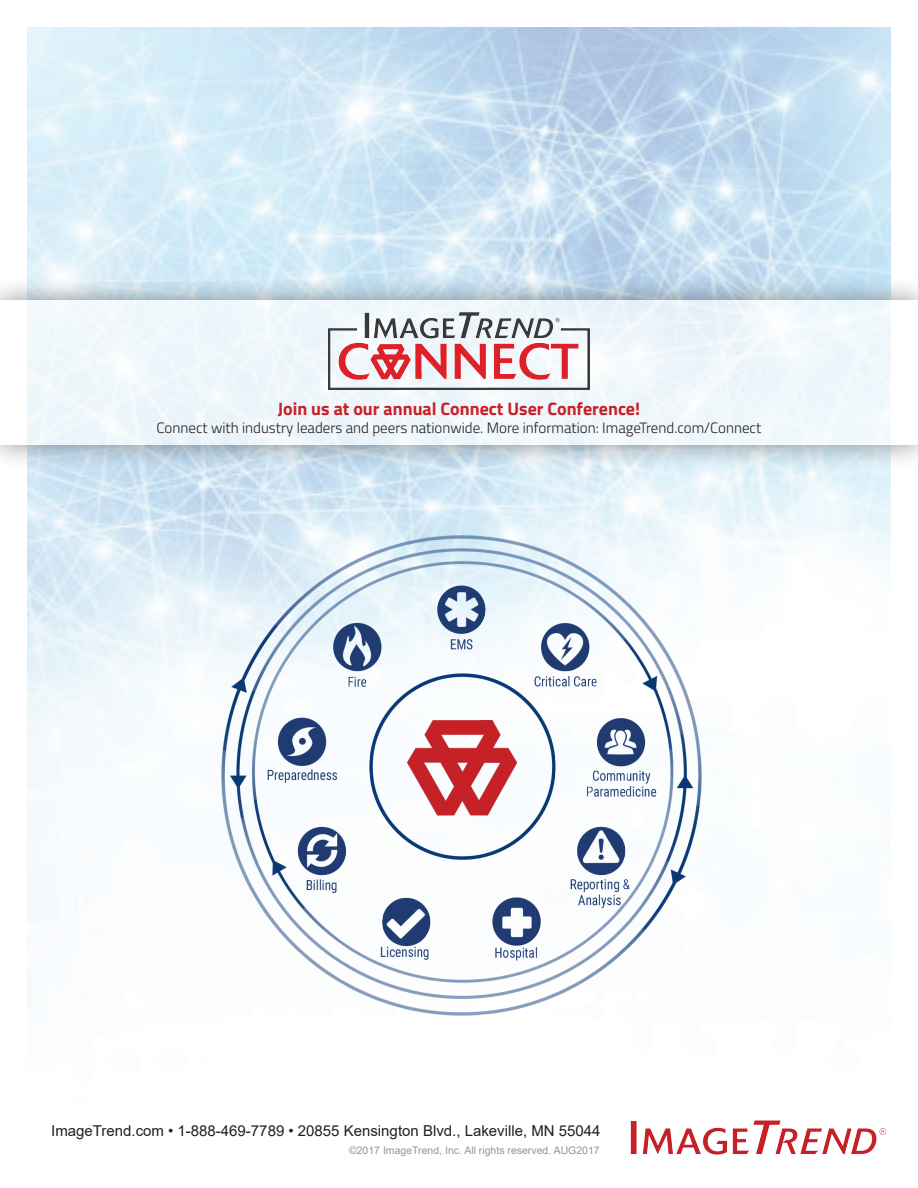
<style>
.page{position:relative;width:918px;height:1188px;background:#fff}
.page>*{position:absolute;margin:0;border:0;box-sizing:border-box;transform-origin:0 0}
.t1{font:700 18px "Titillium Web";color:#c92026}
.t2{font:300 15px "Titillium Web";color:#231f20}
.t3{font:15px "Arial";color:#231f20}
.t4{font:10.5px "Arial";color:#939598}
</style>
<div class="page">
<img style="left:630px;top:1120px;width:257px;height:35px">
<div style="left:0;top:275px;width:918px;height:195px;background:#231f20;opacity:.75"></div>
<svg style="left:0;top:300px;width:918px;height:145px;fill:#eff7fb"></svg>
<img style="left:329px;top:313px;width:260px;height:77px">
<img style="left:201px;top:528px;width:516px;height:488px">
<p class="t1" style="left:278px;top:395px;width:364px">Join us at our annual Connect User Conference!</p>
<p class="t2" style="left:157px;top:417px;width:606px">Connect with industry leaders and peers nationwide. More information: ImageTrend.com/Connect</p>
<p class="t3" style="left:51px;top:1120px;width:551px">ImageTrend.com • 1-888-469-7789 • 20855 Kensington Blvd., Lakeville, MN 55044</p>
<p class="t4" style="left:349px;top:1143px;width:252px">©2017 ImageTrend, Inc. All rights reserved. AUG2017</p>
</div>
